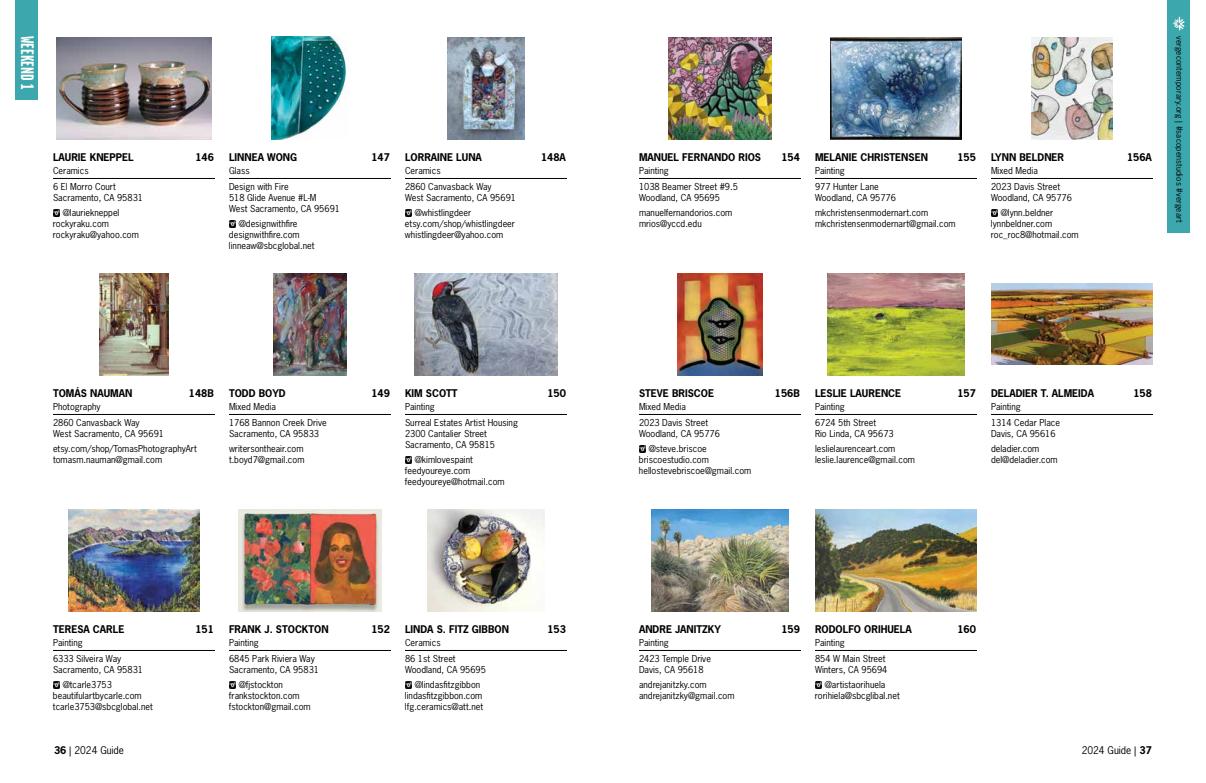
<style>
.page{position:relative;width:1206px;height:783px;background:#fff}
.page>*{position:absolute;margin:0;border:0;box-sizing:border-box;transform-origin:0 0}
.t1{font:700 18px "Garage Gothic";color:#fff}
.t2{font:700 10px "News Gothic Std";color:#000}
.t3{font:10px "News Gothic Std";color:#000}
.t4{font:9px/16.3px "News Gothic Std";color:#000}
.t5{font:8px "News Gothic Std";letter-spacing:.025em;color:#000}
.s1{font-weight:700}
</style>
<div class="page">
<div style="left:16px;top:0;width:22px;height:100px;background:#3ca8ad"></div>
<div style="left:1168px;top:0;width:22px;height:232px;background:#3ca8ad"></div>
<svg style="left:1173px;top:17px;width:12px;height:13px"></svg>
<svg style="left:53px;top:209px;width:7px;height:7px"></svg>
<hr style="left:53px;top:178px;width:162px;height:1px;background:#000">
<img style="left:57px;top:37px;width:154px;height:103px">
<svg style="left:229px;top:220px;width:7px;height:7px"></svg>
<hr style="left:229px;top:178px;width:162px;height:1px;background:#000">
<img style="left:271px;top:37px;width:78px;height:103px">
<svg style="left:405px;top:209px;width:7px;height:7px"></svg>
<hr style="left:405px;top:178px;width:162px;height:1px;background:#000">
<img style="left:447px;top:37px;width:78px;height:103px">
<hr style="left:53px;top:414px;width:162px;height:1px;background:#000">
<img style="left:100px;top:273px;width:68px;height:103px">
<hr style="left:229px;top:414px;width:162px;height:1px;background:#000">
<img style="left:273px;top:273px;width:74px;height:103px">
<svg style="left:405px;top:456px;width:7px;height:7px"></svg>
<hr style="left:405px;top:414px;width:162px;height:1px;background:#000">
<img style="left:414px;top:273px;width:144px;height:103px">
<svg style="left:53px;top:681px;width:7px;height:7px"></svg>
<hr style="left:53px;top:650px;width:162px;height:1px;background:#000">
<img style="left:69px;top:509px;width:130px;height:103px">
<svg style="left:229px;top:681px;width:7px;height:7px"></svg>
<hr style="left:229px;top:650px;width:162px;height:1px;background:#000">
<img style="left:239px;top:509px;width:142px;height:103px">
<svg style="left:405px;top:681px;width:7px;height:7px"></svg>
<hr style="left:405px;top:650px;width:162px;height:1px;background:#000">
<img style="left:427px;top:509px;width:118px;height:103px">
<hr style="left:639px;top:178px;width:162px;height:1px;background:#000">
<img style="left:669px;top:37px;width:102px;height:103px">
<hr style="left:815px;top:178px;width:162px;height:1px;background:#000">
<img style="left:830px;top:37px;width:132px;height:103px">
<svg style="left:991px;top:209px;width:7px;height:7px"></svg>
<hr style="left:991px;top:178px;width:162px;height:1px;background:#000">
<img style="left:1031px;top:37px;width:82px;height:103px">
<svg style="left:639px;top:445px;width:7px;height:7px"></svg>
<hr style="left:639px;top:414px;width:162px;height:1px;background:#000">
<img style="left:678px;top:273px;width:84px;height:103px">
<hr style="left:815px;top:414px;width:162px;height:1px;background:#000">
<img style="left:827px;top:273px;width:138px;height:103px">
<hr style="left:991px;top:414px;width:162px;height:1px;background:#000">
<img style="left:991px;top:284px;width:162px;height:81px">
<hr style="left:639px;top:650px;width:162px;height:1px;background:#000">
<img style="left:651px;top:509px;width:138px;height:103px">
<svg style="left:815px;top:681px;width:7px;height:7px"></svg>
<hr style="left:815px;top:650px;width:162px;height:1px;background:#000">
<img style="left:815px;top:510px;width:162px;height:101px">
<h1 class="t1" style="left:35px;top:36px;width:55px;rotate:90deg">WEEKEND 1</h1>
<p class="t5" style="left:1185px;top:36px;width:188px;rotate:90deg">vergecontemporary.org | #sacopenstudios #vergeart</p>
<p class="t2" style="left:229px;top:151px;width:70px">LINNEA WONG</p>
<p class="t2" style="left:371px;top:151px;width:20px">147</p>
<p class="t4" style="left:229px;top:162px;width:61px">Glass<br>Design with Fire</p>
<p class="t4" style="left:229px;top:192px;width:113px;line-height:10.8px">518 Glide Avenue #L-M<br>West Sacramento, CA 95691</p>
<p class="t4" style="left:229px;top:218px;width:87px;line-height:10.8px;text-indent:10px">@designwithfire designwithfire.com linneaw@sbcglobal.net</p>
<p class="t2" style="left:405px;top:151px;width:78px">LORRAINE LUNA</p>
<p class="t2" style="left:541px;top:151px;width:26px">148A</p>
<p class="t4" style="left:405px;top:162px;width:88px">Ceramics<br>2860 Canvasback Way</p>
<p class="t4" style="left:415px;top:190px;width:103px;line-height:15.3px;text-indent:-10px">West Sacramento, CA 95691 @whistlingdeer</p>
<p class="t4" style="left:405px;top:218px;width:112px;line-height:10.8px">etsy.com/shop/whistlingdeer whistlingdeer@yahoo.com</p>
<p class="t2" style="left:639px;top:151px;width:124px">MANUEL FERNANDO RIOS</p>
<p class="t2" style="left:781px;top:151px;width:20px">154</p>
<p class="t4" style="left:639px;top:162px;width:100px">Painting<br>1038 Beamer Street #9.5</p>
<p class="t4" style="left:639px;top:190px;width:95px;line-height:15.3px">Woodland, CA 95695 manuelfernandorios.com</p>
<p class="t4" style="left:639px;top:216px;width:64px">mrios@yccd.edu</p>
<p class="t2" style="left:815px;top:151px;width:114px">MELANIE CHRISTENSEN</p>
<p class="t2" style="left:957px;top:151px;width:20px">155</p>
<p class="t4" style="left:815px;top:162px;width:65px">Painting<br>977 Hunter Lane</p>
<p class="t4" style="left:815px;top:190px;width:115px;line-height:15.3px">Woodland, CA 95776 mkchristensenmodernart.com</p>
<p class="t4" style="left:815px;top:216px;width:142px">mkchristensenmodernart@gmail.com</p>
<p class="t2" style="left:991px;top:151px;width:75px">LYNN BELDNER</p>
<p class="t2" style="left:1127px;top:151px;width:27px">156A</p>
<p class="t4" style="left:991px;top:162px;width:71px">Mixed Media<br>2023 Davis Street</p>
<p class="t4" style="left:1001px;top:190px;width:73px;line-height:15.3px;text-indent:-10px">Woodland, CA 95776 @lynn.beldner</p>
<p class="t4" style="left:991px;top:218px;width:89px;line-height:10.8px">lynnbeldner.com roc_roc8@hotmail.com</p>
<p class="t2" style="left:53px;top:151px;width:82px">LAURIE KNEPPEL</p>
<p class="t2" style="left:195px;top:151px;width:20px">146</p>
<p class="t4" style="left:53px;top:162px;width:65px">Ceramics<br>6 El Morro Court</p>
<p class="t4" style="left:63px;top:190px;width:82px;line-height:15.3px;text-indent:-10px">Sacramento, CA 95831 @lauriekneppel</p>
<p class="t4" style="left:53px;top:218px;width:87px;line-height:10.8px">rockyraku.com rockyraku@yahoo.com</p>
<p class="t2" style="left:53px;top:387px;width:81px">TOMÁS NAUMAN</p>
<p class="t2" style="left:189px;top:387px;width:27px">148B</p>
<p class="t4" style="left:53px;top:398px;width:88px">Photography<br>2860 Canvasback Way</p>
<p class="t4" style="left:53px;top:426px;width:146px;line-height:15.3px">West Sacramento, CA 95691 etsy.com/shop/TomasPhotographyArt</p>
<p class="t4" style="left:53px;top:452px;width:111px">tomasm.nauman@gmail.com</p>
<p class="t2" style="left:229px;top:387px;width:58px">TODD BOYD</p>
<p class="t2" style="left:371px;top:387px;width:20px">149</p>
<p class="t4" style="left:229px;top:398px;width:99px">Mixed Media<br>1768 Bannon Creek Drive</p>
<p class="t4" style="left:229px;top:426px;width:92px;line-height:15.3px">Sacramento, CA 95833 writersontheair.com</p>
<p class="t4" style="left:229px;top:452px;width:77px">t.boyd7@gmail.com</p>
<p class="t2" style="left:405px;top:387px;width:54px">KIM SCOTT</p>
<p class="t2" style="left:547px;top:387px;width:20px">150</p>
<p class="t4" style="left:405px;top:398px;width:115px">Painting<br>Surreal Estates Artist Housing</p>
<p class="t4" style="left:405px;top:428px;width:92px;line-height:10.8px">2300 Cantalier Street<br>Sacramento, CA 95815</p>
<p class="t4" style="left:405px;top:454px;width:101px;line-height:10.8px;text-indent:10px">@kimlovespaint feedyoureye.com feedyoureye@hotmail.com</p>
<p class="t2" style="left:53px;top:623px;width:73px">TERESA CARLE</p>
<p class="t2" style="left:195px;top:623px;width:20px">151</p>
<p class="t4" style="left:53px;top:634px;width:70px">Painting<br>6333 Silveira Way</p>
<p class="t4" style="left:63px;top:662px;width:82px;line-height:15.3px;text-indent:-10px">Sacramento, CA 95831 @tcarle3753</p>
<p class="t4" style="left:53px;top:690px;width:101px;line-height:10.8px">beautifulartbycarle.com tcarle3753@sbcglobal.net</p>
<p class="t2" style="left:229px;top:623px;width:101px">FRANK J. STOCKTON</p>
<p class="t2" style="left:371px;top:623px;width:20px">152</p>
<p class="t4" style="left:229px;top:634px;width:87px">Painting<br>6845 Park Riviera Way</p>
<p class="t4" style="left:239px;top:662px;width:82px;line-height:15.3px;text-indent:-10px">Sacramento, CA 95831 @fjstockton</p>
<p class="t4" style="left:229px;top:690px;width:83px;line-height:10.8px">frankstockton.com fstockton@gmail.com</p>
<p class="t2" style="left:405px;top:623px;width:105px">LINDA S. FITZ GIBBON</p>
<p class="t2" style="left:547px;top:623px;width:20px">153</p>
<p class="t4" style="left:405px;top:634px;width:52px">Ceramics<br>86 1st Street</p>
<p class="t4" style="left:405px;top:662px;width:82px;line-height:15.3px;text-align:center">Woodland, CA 95695 @lindasfitzgibbon</p>
<p class="t4" style="left:405px;top:690px;width:80px;line-height:10.8px">lindasfitzgibbon.com lfg.ceramics@att.net</p>
<p class="t2" style="left:639px;top:387px;width:77px">STEVE BRISCOE</p>
<p class="t2" style="left:775px;top:387px;width:27px">156B</p>
<p class="t4" style="left:639px;top:398px;width:71px">Mixed Media<br>2023 Davis Street</p>
<p class="t4" style="left:639px;top:426px;width:82px;line-height:15.3px;text-align:center">Woodland, CA 95776 @steve.briscoe</p>
<p class="t4" style="left:639px;top:454px;width:114px;line-height:10.8px">briscoestudio.com hellostevebriscoe@gmail.com</p>
<p class="t2" style="left:815px;top:387px;width:88px">LESLIE LAURENCE</p>
<p class="t2" style="left:957px;top:387px;width:20px">157</p>
<p class="t4" style="left:815px;top:398px;width:63px">Painting<br>6724 5th Street</p>
<p class="t4" style="left:815px;top:426px;width:82px;line-height:15.3px">Rio Linda, CA 95673 leslielaurenceart.com</p>
<p class="t4" style="left:815px;top:452px;width:101px">leslie.laurence@gmail.com</p>
<p class="t2" style="left:991px;top:387px;width:105px">DELADIER T. ALMEIDA</p>
<p class="t2" style="left:1133px;top:387px;width:20px">158</p>
<p class="t4" style="left:991px;top:398px;width:71px">Painting<br>1314 Cedar Place</p>
<p class="t4" style="left:991px;top:426px;width:66px;line-height:15.3px">Davis, CA 95616 deladier.com</p>
<p class="t4" style="left:991px;top:452px;width:68px">del@deladier.com</p>
<p class="t2" style="left:639px;top:623px;width:84px">ANDRE JANITZKY</p>
<p class="t2" style="left:781px;top:623px;width:20px">159</p>
<p class="t4" style="left:639px;top:634px;width:73px">Painting<br>2423 Temple Drive</p>
<p class="t4" style="left:639px;top:662px;width:69px;line-height:15.3px">Davis, CA 95618 andrejanitzky.com</p>
<p class="t4" style="left:639px;top:688px;width:97px">andrejanitzky@gmail.com</p>
<p class="t2" style="left:815px;top:623px;width:98px">RODOLFO ORIHUELA</p>
<p class="t2" style="left:957px;top:623px;width:20px">160</p>
<p class="t4" style="left:815px;top:634px;width:72px">Painting<br>854 W Main Street</p>
<p class="t4" style="left:815px;top:662px;width:74px;line-height:15.3px;text-align:right">Winters, CA 95694 @artistaorihuela</p>
<p class="t4" style="left:815px;top:688px;width:86px">rorihiela@sbcglibal.net</p>
<p class="t3" style="left:54px;top:744px;width:72px"><span class="s1">36</span> | 2024 Guide</p>
<p class="t3" style="left:1082px;top:744px;width:72px">2024 Guide | <span class="s1">37</span></p>
</div>
